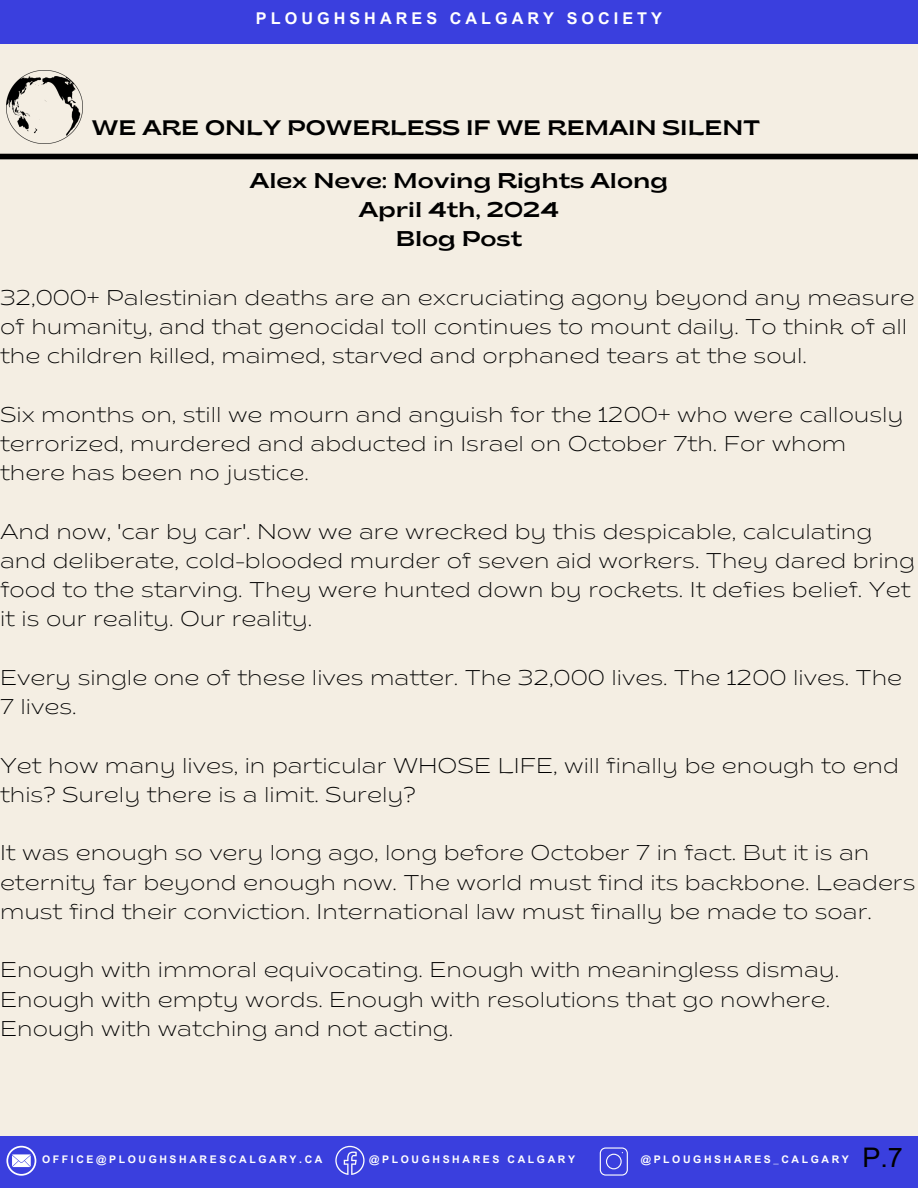
<style>
.page{position:relative;width:918px;height:1188px;background:#f4eee3}
.page>*{position:absolute;margin:0;border:0;box-sizing:border-box;transform-origin:0 0}
.t1{font:27px "Arial MT Pro";color:#000}
.t2{font:200 semi-expanded 21.3px/29.2px "Brice";color:#000}
.t3{font:semi-expanded 21.3px/29.2px "Brice";color:#000;text-align:center}
.t4{font:semi-expanded 21px "Brice";color:#000}
.t5{font:700 16.2px "Arial MT Pro";letter-spacing:.245em;color:#fff}
.t6{font:700 10.5px "Arial MT Pro";letter-spacing:.25em;color:#fff}
</style>
<div class="page">
<div style="left:0;top:0;width:918px;height:44px;background:#3a3fde"></div>
<div style="left:0;top:154px;width:918px;height:5px;background:#000"></div>
<div style="left:0;top:1136px;width:918px;height:51px;background:#3a3fde"></div>
<svg style="left:6px;top:1146px;width:30px;height:30px"></svg>
<svg style="left:335px;top:1146px;width:30px;height:29px"></svg>
<svg style="left:600px;top:1147px;width:28px;height:29px"></svg>
<img style="left:6px;top:70px;width:77px;height:73px">
<p class="t5" style="left:256px;top:12px;width:408px">PLOUGHSHARES CALGARY SOCIETY</p>
<p class="t4" style="left:92px;top:119px;width:670px">WE ARE ONLY POWERLESS IF WE REMAIN SILENT</p>
<p class="t3" style="left:250px;top:168px;width:420px">Alex Neve: Moving Rights Along<br>April 4th, 2024<br>Blog Post</p>
<p class="t2" style="left:0;top:285px;width:916px">32,000+ Palestinian deaths are an excruciating agony beyond any measure of humanity, and that genocidal toll continues to mount daily. To think of all the children killed, maimed, starved and orphaned tears at the soul.</p>
<p class="t2" style="left:0;top:402px;width:905px">Six months on, still we mourn and anguish for the 1200+ who were callously terrorized, murdered and abducted in Israel on October 7th. For whom there has been no justice.</p>
<p class="t2" style="left:0;top:519px;width:916px">And now, 'car by car'. Now we are wrecked by this despicable, calculating and deliberate, cold-blooded murder of seven aid workers. They dared bring food to the starving. They were hunted down by rockets. It defies belief. Yet it is our reality. Our reality.</p>
<p class="t2" style="left:0;top:665px;width:904px">Every single one of these lives matter. The 32,000 lives. The 1200 lives. The<br>7 lives.</p>
<p class="t2" style="left:0;top:753px;width:901px">Yet how many lives, in particular WHOSE LIFE, will finally be enough to end this? Surely there is a limit. Surely?</p>
<p class="t2" style="left:0;top:840px;width:917px">It was enough so very long ago, long before October 7 in fact. But it is an eternity far beyond enough now. The world must find its backbone. Leaders must find their conviction. International law must finally be made to soar.</p>
<p class="t2" style="left:0;top:957px;width:841px">Enough with immoral equivocating. Enough with meaningless dismay.<br>Enough with empty words. Enough with resolutions that go nowhere.<br>Enough with watching and not acting.</p>
<p class="t6" style="left:42px;top:1155px;width:282px">OFFICE@PLOUGHSHARESCALGARY.CA</p>
<p class="t6" style="left:369px;top:1156px;width:207px">@PLOUGHSHARES CALGARY</p>
<p class="t6" style="left:641px;top:1155px;width:210px">@PLOUGHSHARES_CALGARY</p>
<p class="t1" style="left:862px;top:1148px;width:42px">P.7</p>
</div>
